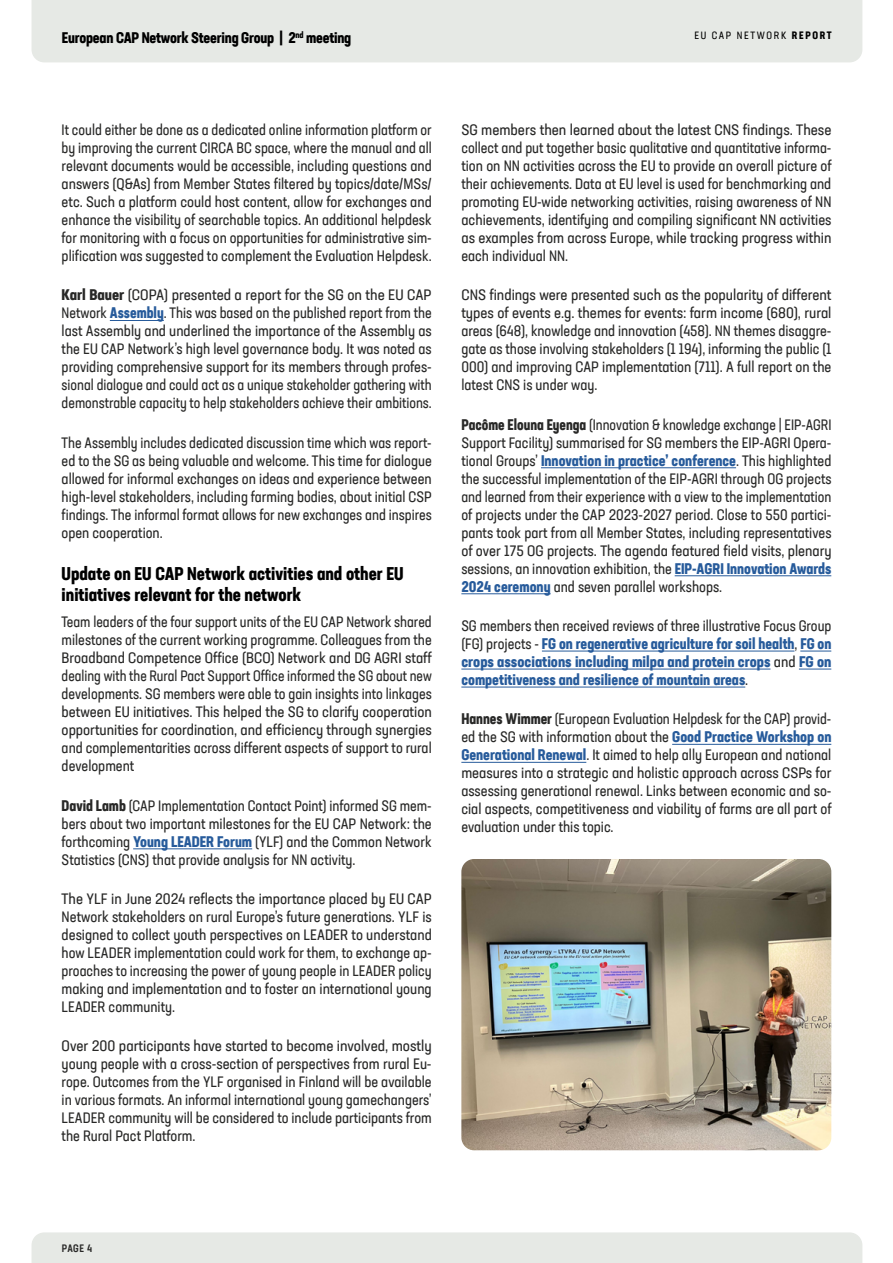
<style>
.page{position:relative;width:893px;height:1263px;background:#fff}
.page>*{position:absolute;margin:0;border:0;box-sizing:border-box;transform-origin:0 0}
.t1{font:700 condensed 18px/21px "Neusa Next Std";color:#000}
.t2{font:condensed 15px/18px "Neusa Next Std";color:#282827;text-align:justify}
.t3{font:condensed 15px/18px "Neusa Next Std";color:#282827;text-align:justify;scale:1.05 1}
.t4{font:condensed 15px/18px "Neusa Next Std";color:#282827;text-align:justify;scale:1.04 1}
.t5{font:condensed 15px/18px "Neusa Next Std";color:#282827;text-align:justify;scale:.96 1}
.t6{font:700 condensed 15px/18px "Neusa Next Std";color:#275b9b;text-align:justify}
.t7{font:700 condensed 15px "Neusa Next Std";letter-spacing:-.015em;color:#000}
.t8{font:condensed 10.5px "Neusa Next Std";letter-spacing:.16em;color:#000}
.t9{font:500 condensed 10.5px "Neusa Next Std";color:#282827}
.s1{font-weight:700}
.s2{font-weight:700;color:#275b9b}
.s3{font-weight:400;color:#282827}
</style>
<div class="page">
<div style="left:32px;top:1232px;width:830px;height:31px;background:#e6e9e5"></div>
<hr style="left:110px;top:320px;width:54px;height:1px;background:#275b9b">
<hr style="left:133px;top:848px;width:119px;height:1px;background:#275b9b">
<hr style="left:541px;top:467px;width:195px;height:1px;background:#275b9b">
<hr style="left:675px;top:575px;width:156px;height:1px;background:#275b9b">
<hr style="left:461px;top:593px;width:90px;height:1px;background:#275b9b">
<hr style="left:542px;top:651px;width:252px;height:1px;background:#275b9b">
<hr style="left:800px;top:651px;width:31px;height:1px;background:#275b9b">
<hr style="left:461px;top:669px;width:309px;height:1px;background:#275b9b">
<hr style="left:799px;top:669px;width:32px;height:1px;background:#275b9b">
<hr style="left:461px;top:687px;width:284px;height:1px;background:#275b9b">
<hr style="left:672px;top:744px;width:159px;height:1px;background:#275b9b">
<hr style="left:461px;top:762px;width:125px;height:1px;background:#275b9b">
<div style="left:32px;top:0;width:830px;height:62px;background:#e6e9e5"></div>
<img style="left:461px;top:859px;width:370px;height:291px">
<p class="t7" style="left:62px;top:29px;width:291px">European CAP Network Steering Group | 2<sup>nd</sup> meeting</p>
<p class="t8" style="left:694px;top:29px;width:139px">EU CAP NETWORK <span class="s1">REPORT</span></p>
<p class="t2" style="left:62px;top:120px;width:372px">It could either be done as a dedicated online information platform or by improving the current CIRCA BC space, where the manual and all relevant documents would be accessible, including questions and answers (Q&amp;As) from Member States filtered by topics/date/MSs/ etc. Such a platform could host content, allow for exchanges and enhance the visibility of searchable topics. An additional helpdesk for monitoring with a focus on opportunities for administrative sim&shy;plification was suggested to complement the Evaluation Helpdesk.</p>
<p class="t3" style="left:62px;top:286px;width:354px"><span class="s1">Karl Bauer</span> (COPA) presented a report for the SG on the EU CAP Network <span class="s2">Assembly</span>. This was based on the published report from the last Assembly and underlined the importance of the Assembly as the EU CAP Network’s high level governance body. It was noted as providing comprehensive support for its members through profes&shy;sional dialogue and could act as a unique stakeholder gathering with demonstrable capacity to help stakeholders achieve their ambitions.</p>
<p class="t2" style="left:62px;top:433px;width:372px">The Assembly includes dedicated discussion time which was report&shy;ed to the SG as being valuable and welcome. This time for dialogue allowed for informal exchanges on ideas and experience between high-level stakeholders, including farming bodies, about initial CSP findings. The informal format allows for new exchanges and inspires open cooperation.</p>
<p class="t1" style="left:62px;top:563px;width:343px">Update on EU CAP Network activities and other EU initiatives relevant for the network</p>
<p class="t2" style="left:62px;top:613px;width:372px">Team leaders of the four support units of the EU CAP Network shared milestones of the current working programme. Colleagues from the Broadband Competence Office (BCO) Network and DG AGRI staff dealing with the Rural Pact Support Office informed the SG about new developments. SG members were able to gain insights into linkages between EU initiatives. This helped the SG to clarify cooperation opportunities for coordination, and efficiency through synergies and complementarities across different aspects of support to rural development</p>
<p class="t2" style="left:62px;top:796px;width:372px"><span class="s1">David Lamb</span> (CAP Implementation Contact Point) informed SG mem&shy;bers about two important milestones for the EU CAP Network: the forthcoming <span class="s2">Young LEADER Forum</span> (YLF) and the Common Network Statistics (CNS) that provide analysis for NN activity.</p>
<p class="t4" style="left:62px;top:889px;width:357px">The YLF in June 2024 reflects the importance placed by EU CAP Network stakeholders on rural Europe’s future generations. YLF is designed to collect youth perspectives on LEADER to understand how LEADER implementation could work for them, to exchange ap&shy;proaches to increasing the power of young people in LEADER policy making and implementation and to foster an international young LEADER community.</p>
<p class="t3" style="left:62px;top:1037px;width:354px">Over 200 participants have started to become involved, mostly young people with a cross-section of perspectives from rural Eu&shy;rope. Outcomes from the YLF organised in Finland will be available in various formats. An informal international young gamechangers’ LEADER community will be considered to include participants from the Rural Pact Platform.</p>
<p class="t3" style="left:461px;top:120px;width:354px">SG members then learned about the latest CNS findings. These collect and put together basic qualitative and quantitative informa&shy;tion on NN activities across the EU to provide an overall picture of their achievements. Data at EU level is used for benchmarking and promoting EU-wide networking activities, raising awareness of NN achievements, identifying and compiling significant NN activities as examples from across Europe, while tracking progress within each individual NN.</p>
<p class="t4" style="left:461px;top:286px;width:357px">CNS findings were presented such as the popularity of different types of events e.g. themes for events: farm income (680), rural areas (648), knowledge and innovation (458). NN themes disaggre&shy;gate as those involving stakeholders (1 194), informing the public (1<br>000) and improving CAP implementation (711). A full report on the latest CNS is under way.</p>
<p class="t5" style="left:461px;top:415px;width:387px"><span class="s1">Pacôme Elouna Eyenga</span> (Innovation &amp; knowledge exchange | EIP-AGRI Support Facility) summarised for SG members the EIP-AGRI Opera&shy;tional Groups’ <span class="s2">Innovation in practice’ conference</span>. This highlighted the successful implementation of the EIP-AGRI through OG projects and learned from their experience with a view to the implementation of projects under the CAP 2023-2027 period. Close to 550 partici&shy;pants took part from all Member States, including representatives of over 175 OG projects. The agenda featured field visits, plenary sessions, an innovation exhibition, the <span class="s2">EIP-AGRI Innovation Awards 2024 ceremony</span> and seven parallel workshops.</p>
<p class="t6" style="left:461px;top:616px;width:372px"><span class="s3">SG members then received reviews of three illustrative Focus Group (FG) projects -</span> FG on regenerative agriculture for soil health<span class="s3">,</span> FG on crops associations including milpa and protein crops <span class="s3">and</span> FG on competitiveness and resilience of mountain areas<span class="s3">.</span></p>
<p class="t2" style="left:461px;top:710px;width:372px"><span class="s1">Hannes Wimmer</span> (European Evaluation Helpdesk for the CAP) provid&shy;ed the SG with information about the <span class="s2">Good Practice Workshop on Generational Renewal</span>. It aimed to help ally European and national measures into a strategic and holistic approach across CSPs for assessing generational renewal. Links between economic and so&shy;cial aspects, competitiveness and viability of farms are all part of evaluation under this topic.</p>
<p class="t9" style="left:62px;top:1242px;width:32px">PAGE 4</p>
</div>
